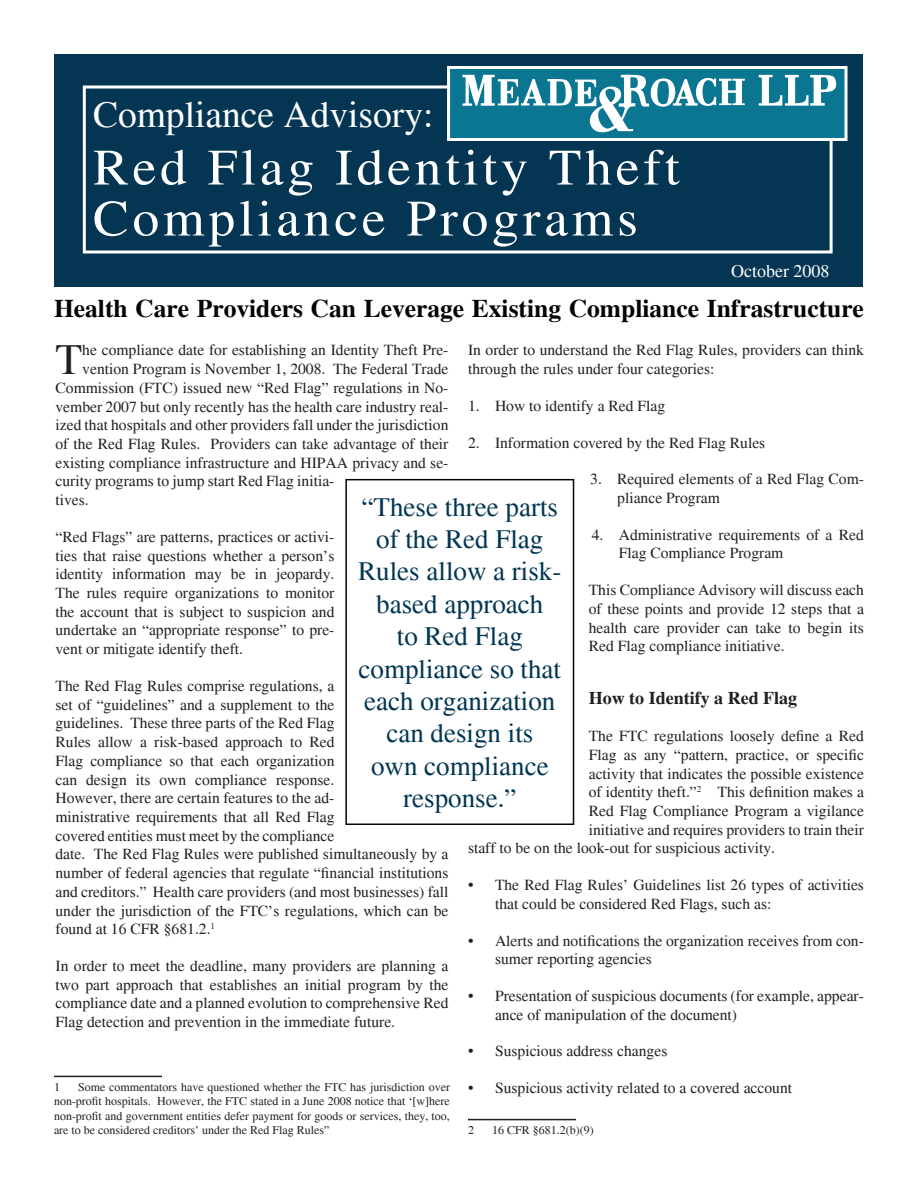
<style>
.page{position:relative;width:918px;height:1188px;background:#fff}
.page>*{position:absolute;margin:0;border:0;box-sizing:border-box;transform-origin:0 0}
.t1{font:51px/51px "Times";letter-spacing:.07em;color:#fff;scale:1.05 1}
.Standard_Paragraph{font:43.8px "Times";color:#231f20}
.t2{font:37.5px "Times";color:#fff}
.t3{font:27px/32.4px "Times";color:#023652;text-align:center}
.t4{font:700 25.5px "Times";color:#040503}
.Heading_1{font:700 18px "Times";color:#231f20}
.t5{font:18px "Times";color:#fff}
.Standard_Paragraph-2{font:15.6px/18.8px "Times";color:#231f20;text-align:justify}
.Bulleted_List{font:15.6px/18.8px "Times";color:#231f20}
.Numbered_List{font:15.6px/18.8px "Times";color:#231f20}
.Footnotes{font:12px/14.4px "Times";color:#231f20;text-align:justify}
</style>
<div class="page">
<div style="left:55px;top:55px;width:808px;height:232px;background:#043653"></div>
<div style="left:83px;top:86px;width:750px;height:168px;border:3px solid #fff"></div>
<div style="left:449px;top:68px;width:397px;height:72px;background:#0b7691"></div>
<div style="left:447px;top:66px;width:401px;height:75px;border:3px solid #fff"></div>
<svg style="left:759px;top:74px;width:78px;height:32px"></svg>
<svg style="left:462px;top:74px;width:283px;height:59px"></svg>
<hr style="left:54px;top:1076px;width:108px;height:1px;background:#231f20">
<hr style="left:468px;top:1119px;width:108px;height:1px;background:#231f20">
<div style="left:345px;top:479px;width:229px;height:346px;border:2px solid #040503"></div>
<p class="t2" style="left:93px;top:93px;width:342px">Compliance Advisory:</p>
<p class="t1" style="left:93px;top:143px;width:560px">Red Flag Identity Theft<br>Compliance Programs</p>
<p class="t5" style="left:731px;top:261px;width:100px">October 2008</p>
<p class="t4" style="left:54px;top:294px;width:811px">Health Care Providers Can Leverage Existing Compliance Infrastructure</p>
<p class="Standard_Paragraph" style="left:56px;top:335px;width:28px">T</p>
<p class="Standard_Paragraph-2" style="left:82px;top:341px;width:368px">he compliance date for establishing an Identity Theft Pre-</p>
<p class="Standard_Paragraph-2" style="left:468px;top:341px;width:398px">In order to understand the Red Flag Rules, providers can think through the rules under four categories:</p>
<p class="Numbered_List" style="left:495px;top:396px;width:172px">How to identify a Red Flag</p>
<p class="Numbered_List" style="left:495px;top:433px;width:272px">Information covered by the Red Flag Rules</p>
<p class="Numbered_List" style="left:617px;top:470px;width:248px">Required elements of a Red Flag Com&shy;pliance Program</p>
<p class="Numbered_List" style="left:619px;top:525px;width:247px">Administrative requirements of a Red<br>Flag Compliance Program</p>
<p class="Standard_Paragraph-2" style="left:589px;top:581px;width:277px">This Compliance Advisory will discuss each of these points and provide 12 steps that a health care provider can take to begin its Red Flag compliance initiative.</p>
<p class="Heading_1" style="left:589px;top:688px;width:210px">How to Identify a Red Flag</p>
<p class="Standard_Paragraph-2" style="left:589px;top:727px;width:277px">The FTC regulations loosely define a Red Flag as any “pattern, practice, or specific activity that indicates the possible existence of identity theft.”</p>
<p class="Standard_Paragraph-2" style="left:82px;top:360px;width:368px">vention Program is November 1, 2008. The Federal Trade</p>
<p class="Standard_Paragraph-2" style="left:56px;top:378px;width:394px">Commission (FTC) issued new “Red Flag” regulations in No-</p>
<p class="Standard_Paragraph-2" style="left:56px;top:397px;width:394px">vember 2007 but only recently has the health care industry real-</p>
<p class="Standard_Paragraph-2" style="left:56px;top:416px;width:395px">ized that hospitals and other providers fall under the jurisdiction</p>
<p class="Standard_Paragraph-2" style="left:56px;top:435px;width:394px">of the Red Flag Rules. Providers can take advantage of their</p>
<p class="Standard_Paragraph-2" style="left:56px;top:453px;width:394px">existing compliance infrastructure and HIPAA privacy and se-</p>
<p class="Standard_Paragraph-2" style="left:56px;top:472px;width:280px">curity programs to jump start Red Flag initia-</p>
<p class="Standard_Paragraph-2" style="left:56px;top:491px;width:35px">tives.</p>
<p class="Standard_Paragraph-2" style="left:56px;top:527px;width:280px">“Red Flags” are patterns, practices or activi&shy;ties that raise questions whether a person’s identity information may be in jeopardy.<br>The rules require organizations to monitor the account that is subject to suspicion and undertake an “appropriate response” to pre&shy;vent or mitigate identify theft.</p>
<p class="Standard_Paragraph-2" style="left:56px;top:676px;width:395px;text-align:left">The Red Flag Rules comprise regulations, a<br>set of “guidelines” and a supplement to the<br>guidelines. These three parts of the Red Flag<br>Rules allow a risk-based approach to Red<br>Flag compliance so that each organization<br>can design its own compliance response.<br>However, there are certain features to the ad-<br>ministrative requirements that all Red Flag<br>covered entities must meet by the compliance<br>date. The Red Flag Rules were published simultaneously by a number of federal agencies that regulate “financial institutions and creditors.” Health care providers (and most businesses) fall under the jurisdiction of the FTC’s regulations, which can be found at 16 CFR §681.2.</p>
<p class="Standard_Paragraph-2" style="left:56px;top:957px;width:395px">In order to meet the deadline, many providers are planning a two part approach that establishes an initial program by the compliance date and a planned evolution to comprehensive Red Flag detection and prevention in the immediate future.</p>
<p class="Standard_Paragraph-2" style="left:468px;top:396px;width:13px">1.</p>
<p class="Standard_Paragraph-2" style="left:468px;top:433px;width:13px">2.</p>
<p class="Standard_Paragraph-2" style="left:590px;top:470px;width:13px">3.</p>
<p class="t3" style="left:358px;top:491px;width:205px">“These three parts of the Red Flag<br>Rules allow a risk&shy;based approach<br>to Red Flag compliance so that each organization can design its<br>own compliance response.”</p>
<p class="Standard_Paragraph-2" style="left:592px;top:525px;width:13px">4.</p>
<p class="Standard_Paragraph-2" style="left:718px;top:783px;width:148px">This definition makes a</p>
<p class="Standard_Paragraph-2" style="left:589px;top:802px;width:277px">Red Flag Compliance Program a vigilance</p>
<p class="Standard_Paragraph-2" style="left:589px;top:820px;width:277px">initiative and requires providers to train their</p>
<p class="Standard_Paragraph-2" style="left:468px;top:839px;width:309px">staff to be on the look-out for suspicious activity.</p>
<p class="Bulleted_List" style="left:495px;top:876px;width:371px">The Red Flag Rules’ Guidelines list 26 types of activities that could be considered Red Flags, such as:</p>
<p class="Bulleted_List" style="left:495px;top:931px;width:370px">Alerts and notifications the organization receives from con&shy;sumer reporting agencies</p>
<p class="Bulleted_List" style="left:495px;top:987px;width:370px">Presentation of suspicious documents (for example, appear&shy;ance of manipulation of the document)</p>
<p class="Bulleted_List" style="left:495px;top:1042px;width:174px">Suspicious address changes</p>
<p class="Bulleted_List" style="left:495px;top:1079px;width:299px">Suspicious activity related to a covered account</p>
<p class="Footnotes" style="left:492px;top:1123px;width:103px">16 CFR §681.2(b)(9)</p>
<p class="Standard_Paragraph-2" style="left:468px;top:876px;width:7px">•</p>
<p class="Standard_Paragraph-2" style="left:468px;top:931px;width:7px">•</p>
<p class="Standard_Paragraph-2" style="left:468px;top:987px;width:7px">•</p>
<p class="Standard_Paragraph-2" style="left:468px;top:1042px;width:7px">•</p>
<p class="Standard_Paragraph-2" style="left:468px;top:1079px;width:7px">•</p>
<p class="Footnotes" style="left:54px;top:1080px;width:397px;text-indent:24px">Some commentators have questioned whether the FTC has jurisdiction over non-profit hospitals. However, the FTC stated in a June 2008 notice that ‘[w]here non-profit and government entities defer payment for goods or services, they, too, are to be considered creditors’ under the Red Flag Rules”</p>
</div>
